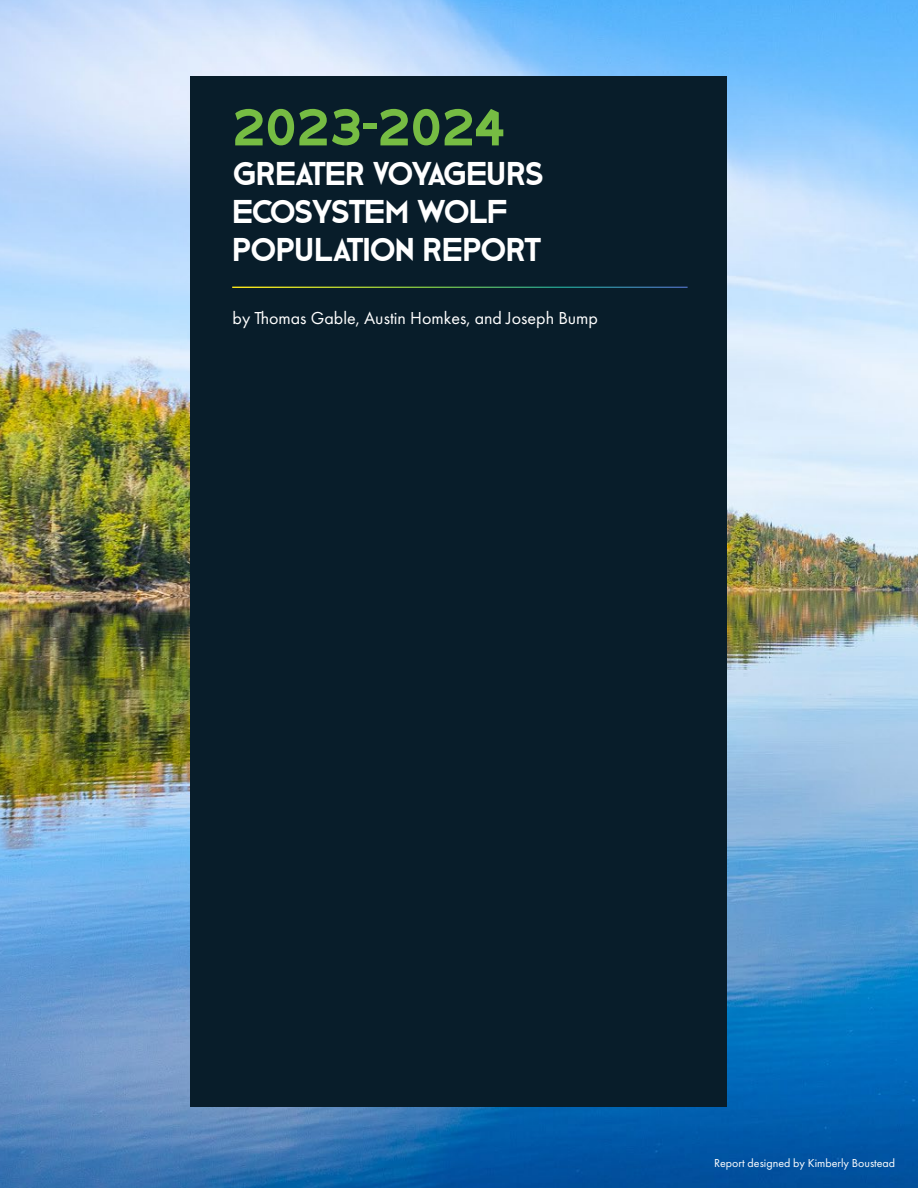
<style>
.page{position:relative;width:918px;height:1188px;background:#fff}
.page>*{position:absolute;margin:0;border:0;box-sizing:border-box;transform-origin:0 0}
.t1{font:53.85px "Ge Body";color:#76bc43}
.t2{font:34.35px/37.8px "Ge Body";letter-spacing:-.035em;color:#fff}
.t3{font:18px "Futura PT";color:#fff}
.t4{font:12px "Futura PT";color:#fff}
</style>
<div class="page">
<img style="left:0;top:0;width:918px;height:1188px">
<div style="left:191px;top:77px;width:536px;height:1030px;background:#081d2a"></div>
<hr style="left:232px;top:287px;width:456px;height:1px;background:#fff">
<h1 class="t1" style="left:233px;top:96px;width:274px">2023-2024</h1>
<p class="t2" style="left:233px;top:154px;width:312px">GREATER VOYAGEURS<br>ECOSYSTEM WOLF<br>POPULATION REPORT</p>
<p class="t3" style="left:233px;top:307px;width:367px">by Thomas Gable, Austin Homkes, and Joseph Bump</p>
<p class="t4" style="left:714px;top:1156px;width:182px">Report designed by Kimberly Boustead</p>
</div>
